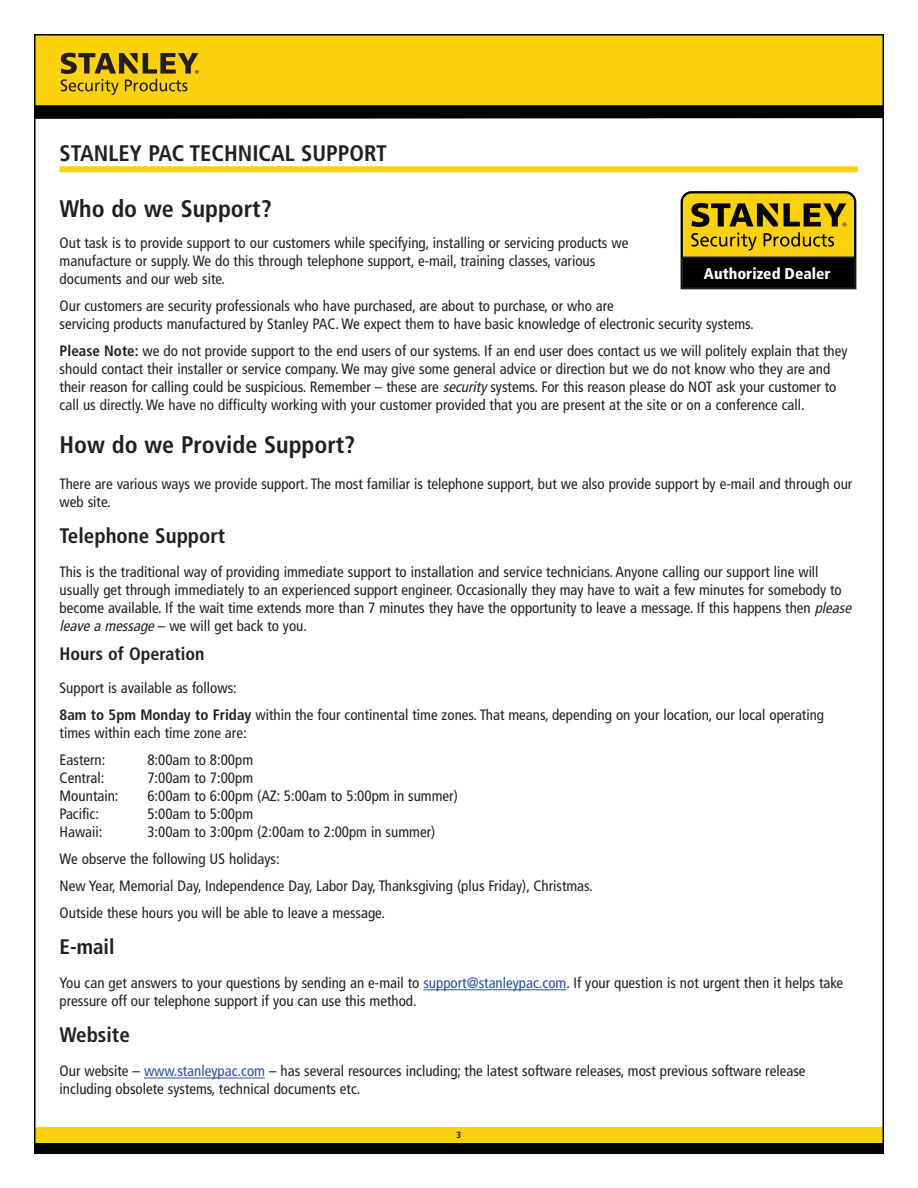
<style>
.page{position:relative;width:918px;height:1188px;background:#fff}
.page>*{position:absolute;margin:0;border:0;box-sizing:border-box;transform-origin:0 0}
.t1{font:700 condensed 24px "Frutiger";color:#231f20}
.t2{font:700 condensed 22.5px "Frutiger";color:#231f20}
.t3{font:700 condensed 21px "Frutiger";color:#231f20}
.t4{font:700 condensed 18px "Frutiger";color:#231f20}
.t5{font:900 condensed 15.6px "Frutiger LT Std";color:#fff}
.t6{font:condensed 15px/18px "Frutiger";color:#231f20}
.t7{font:900 condensed 9px "Frutiger LT Std";color:#231f20}
.s1{font-weight:700}
.s2{font-style:italic}
.s3{color:#2951a3}
</style>
<div class="page">
<div style="left:34px;top:1128px;width:850px;height:22px;background:#fcd10d"></div>
<div style="left:34px;top:34px;width:850px;height:82px;background:#fcd10d"></div>
<svg style="left:37px;top:105px;width:844px;height:14px;background:#0d0c09"></svg>
<svg style="left:61px;top:53px;width:137px;height:42px"></svg>
<div style="left:34px;top:1144px;width:850px;height:10px;background:#000"></div>
<div style="left:60px;top:166px;width:798px;height:6px;background:#fcd10d"></div>
<hr style="left:423px;top:989px;width:143px;height:1px;background:#2951a3">
<hr style="left:144px;top:1078px;width:121px;height:1px;background:#2951a3">
<svg style="left:680px;top:191px;width:177px;height:99px;background:#7f6a0d"></svg>
<h2 class="t2" style="left:60px;top:145px;width:329px">STANLEY PAC TECHNICAL SUPPORT</h2>
<h1 class="t1" style="left:60px;top:199px;width:214px">Who do we Support?</h1>
<p class="t6" style="left:60px;top:235px;width:570px">Out task is to provide support to our customers while specifying, installing or servicing products we manufacture or supply. We do this through telephone support, e-mail, training classes, various documents and our web site.</p>
<p class="t6" style="left:60px;top:298px;width:696px">Our customers are security professionals who have purchased, are about to purchase, or who are<br>servicing products manufactured by Stanley PAC. We expect them to have basic knowledge of electronic security systems.</p>
<p class="t6" style="left:60px;top:343px;width:789px"><span class="s1">Please Note:</span> we do not provide support to the end users of our systems. If an end user does contact us we will politely explain that they should contact their installer or service company. We may give some general advice or direction but we do not know who they are and their reason for calling could be suspicious. Remember – these are <span class="s2">security</span> systems. For this reason please do NOT ask your customer to call us directly. We have no difficulty working with your customer provided that you are present at the site or on a conference call.</p>
<h1 class="t1" style="left:60px;top:435px;width:297px">How do we Provide Support?</h1>
<p class="t6" style="left:60px;top:476px;width:794px">There are various ways we provide support. The most familiar is telephone support, but we also provide support by e-mail and through our web site.</p>
<h3 class="t3" style="left:60px;top:527px;width:167px">Telephone Support</h3>
<p class="t6" style="left:60px;top:564px;width:796px">This is the traditional way of providing immediate support to installation and service technicians. Anyone calling our support line will usually get through immediately to an experienced support engineer. Occasionally they may have to wait a few minutes for somebody to become available. If the wait time extends more than 7 minutes they have the opportunity to leave a message. If this happens then <span class="s2">please leaveamessage</span>– we will get back to you.</p>
<p class="t4" style="left:60px;top:647px;width:146px">Hours of Operation</p>
<p class="t6" style="left:60px;top:675px;width:766px;line-height:27px">Support is available as follows:<br><span class="s1">8am to 5pm Monday to Friday</span> within the four continental time zones. That means, depending on your location, our local operating</p>
<p class="t6" style="left:60px;top:720px;width:188px;line-height:27px">times within each time zone are:<br>Eastern:</p>
<p class="t5" style="left:704px;top:267px;width:128px">Authorized Dealer</p>
<p class="t6" style="left:147px;top:752px;width:107px">8:00am to 8:00pm</p>
<p class="t6" style="left:60px;top:770px;width:46px">Central:</p>
<p class="t6" style="left:147px;top:770px;width:107px">7:00am to 7:00pm</p>
<p class="t6" style="left:60px;top:788px;width:60px">Mountain:</p>
<p class="t6" style="left:147px;top:788px;width:312px">6:00am to 6:00pm (AZ: 5:00am to 5:00pm in summer)</p>
<p class="t6" style="left:60px;top:806px;width:41px">Pacific:</p>
<p class="t6" style="left:147px;top:806px;width:107px">5:00am to 5:00pm</p>
<p class="t6" style="left:60px;top:824px;width:44px">Hawaii:</p>
<p class="t6" style="left:60px;top:819px;width:535px;line-height:27px;text-indent:88px">3:00am to 3:00pm (2:00am to 2:00pm in summer)<br>We observe the following US holidays:<br>New Year, Memorial Day, Independence Day, Labor Day, Thanksgiving (plus Friday), Christmas.<br>Outside these hours you will be able to leave a message.</p>
<h3 class="t3" style="left:60px;top:938px;width:56px">E-mail</h3>
<p class="t6" style="left:60px;top:975px;width:785px">You can get answers to your questions by sending an e-mail to <span class="s3">support@stanleypac.com</span>. If your question is not urgent then it helps take pressure off our telephone support if you can use this method.</p>
<h3 class="t3" style="left:60px;top:1026px;width:72px">Website</h3>
<p class="t6" style="left:60px;top:1063px;width:747px">Our website – <span class="s3">www.stanleypac.com</span> – has several resources including; the latest software releases, most previous software release including obsolete systems, technical documents etc.</p>
<p class="t7" style="left:457px;top:1132px;width:6px">3</p>
</div>
